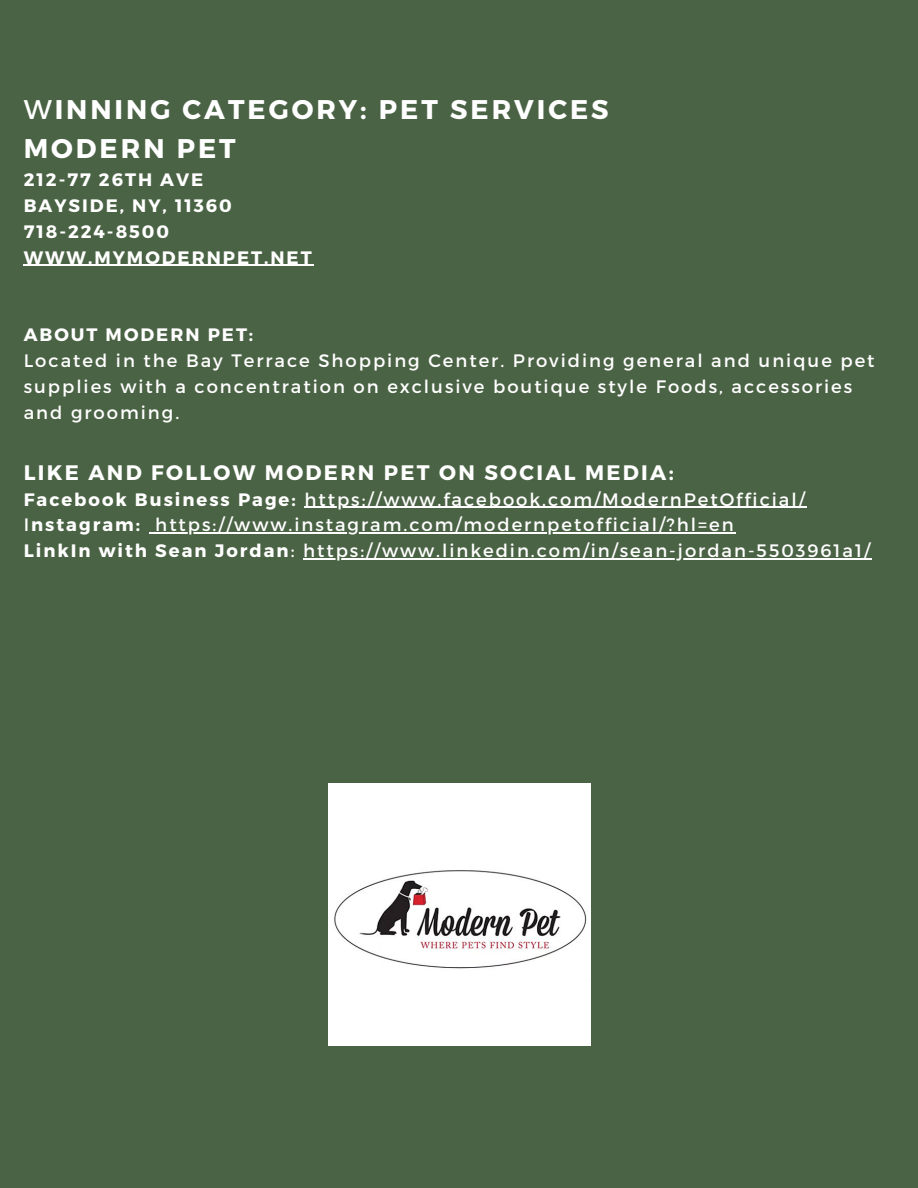
<style>
.page{position:relative;width:918px;height:1188px;background:#4b6345}
.page>*{position:absolute;margin:0;border:0;box-sizing:border-box;transform-origin:0 0}
.t1{font:700 27px/39.3px "Montserrat";letter-spacing:.11em;color:#fff}
.t2{font:700 21px "Montserrat";letter-spacing:.11em;color:#fff}
.t3{font:18px/25.8px "Montserrat";letter-spacing:.11em;color:#fff}
.t4{font:700 18px/25.8px "Montserrat";letter-spacing:.11em;color:#fff}
.s1{font-weight:400}
.s2{font-weight:700}
</style>
<div class="page">
<img style="left:328px;top:783px;width:262px;height:262px">
<hr style="left:24px;top:265px;width:290px;height:1px;background:#fff">
<hr style="left:304px;top:507px;width:503px;height:1px;background:#fff">
<hr style="left:155px;top:533px;width:581px;height:1px;background:#fff">
<hr style="left:303px;top:558px;width:569px;height:2px;background:#fff">
<h1 class="t1" style="left:24px;top:88px;width:586px"><span class="s1">W</span>INNING CATEGORY: PET SERVICES<br>MODERN PET</h1>
<p class="t4" style="left:24px;top:166px;width:290px">212-77 26TH AVE<br>BAYSIDE, NY, 11360<br>718-224-8500<br>WWW.MYMODERNPET.NET</p>
<p class="t4" style="left:24px;top:321px;width:231px">ABOUT MODERN PET:</p>
<p class="t3" style="left:24px;top:347px;width:852px">Located in the Bay Terrace Shopping Center. Providing general and unique pet supplies with a concentration on exclusive boutique style Foods, accessories and grooming.</p>
<p class="t2" style="left:24px;top:459px;width:652px">LIKE AND FOLLOW MODERN PET ON SOCIAL MEDIA:</p>
<p class="t3" style="left:24px;top:485px;width:848px"><span class="s2">Facebook Business Page:</span> https://www.facebook.com/ModernPetOfficial/<br>I<span class="s2">nstagram:</span> https://www.instagram.com/modernpetofficial/?hl=en<br><span class="s2">LinkIn with Sean Jordan</span>: https://www.linkedin.com/in/sean-jordan-5503961a1/</p>
</div>
